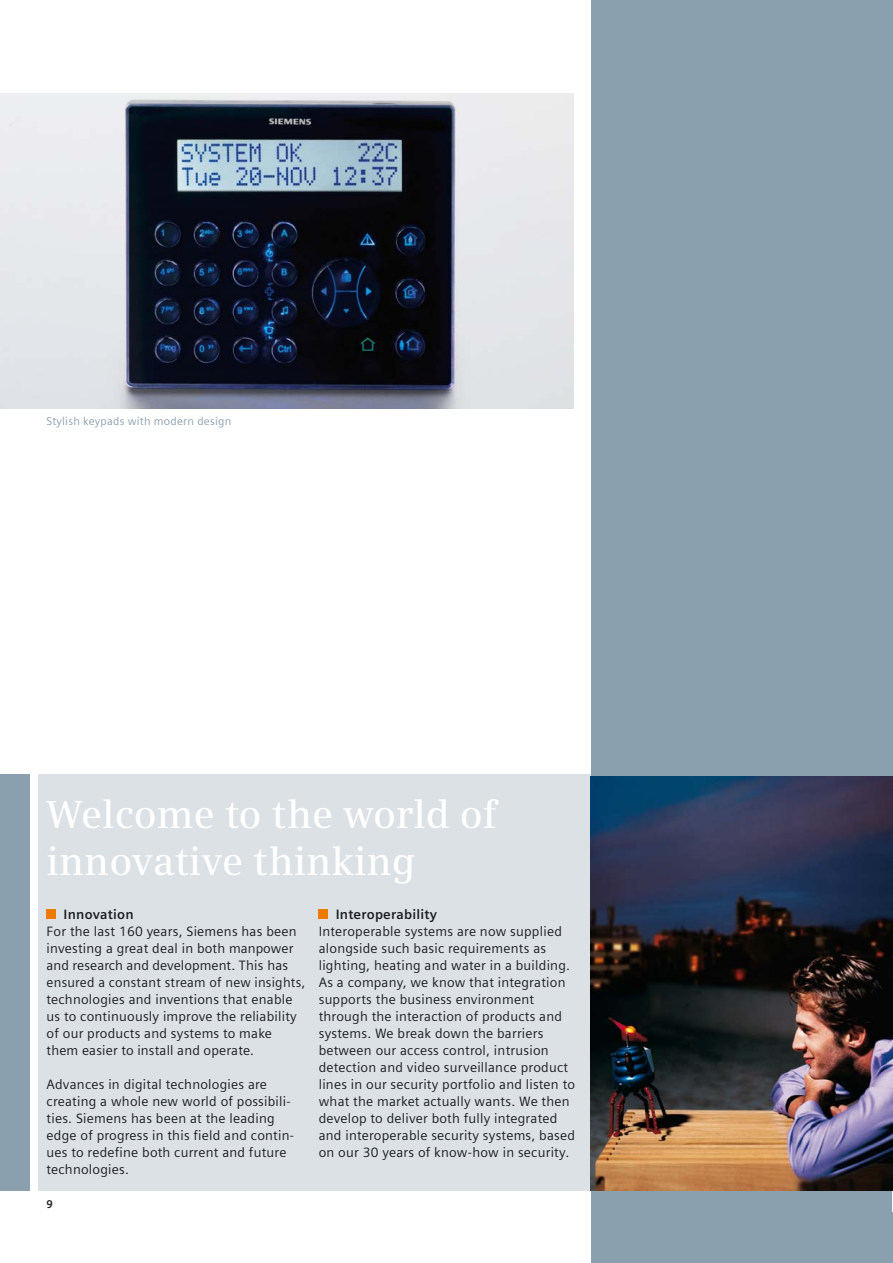
<style>
.page{position:relative;width:893px;height:1263px;background:#fff}
.page>*{position:absolute;margin:0;border:0;box-sizing:border-box;transform-origin:0 0}
.t1{font:600 39px/46.8px "Siemens Serif";color:#fff}
.t2{font:13.5px/17px "Siemens Sans";letter-spacing:.015em;color:#1b1c20}
.t3{font:700 13.5px "Siemens Sans";letter-spacing:.015em;color:#1b1c20}
.t4{font:11.25px "Siemens Sans";letter-spacing:.025em;color:#8aa0af}
.t5{font:700 11.25px "Siemens Sans";color:#1b1c20}
</style>
<div class="page">
<div style="left:38px;top:774px;width:592px;height:417px;background:#dbe1e5"></div>
<div style="left:591px;top:0;width:302px;height:1263px;background:#8aa0af"></div>
<img style="left:591px;top:776px;width:302px;height:415px">
<div style="left:0;top:774px;width:30px;height:417px;background:#8aa0af"></div>
<img style="left:0;top:94px;width:574px;height:314px">
<div style="left:47px;top:909px;width:9px;height:10px;background:#ee7900"></div>
<div style="left:319px;top:909px;width:9px;height:10px;background:#ee7900"></div>
<p class="t4" style="left:47px;top:417px;width:186px">Stylish keypads with modern design</p>
<h1 class="t1" style="left:47px;top:795px;width:452px">Welcome to the world of innovative thinking</h1>
<p class="t3" style="left:64px;top:908px;width:72px">Innovation</p>
<p class="t2" style="left:47px;top:924px;width:260px">For the last 160 years, Siemens has been investing a great deal in both manpower and research and development. This has ensured a constant stream of new insights, technologies and inventions that enable us to continuously improve the reliability of our products and systems to make them easier to install and operate.</p>
<p class="t2" style="left:47px;top:1077px;width:249px">Advances in digital technologies are creating a whole new world of possibili&shy;ties. Siemens has been at the leading edge of progress in this field and contin&shy;ues to redefine both current and future technologies.</p>
<p class="t5" style="left:47px;top:1199px;width:8px">9</p>
<p class="t3" style="left:336px;top:908px;width:103px">Interoperability</p>
<p class="t2" style="left:319px;top:924px;width:258px">Interoperable systems are now supplied alongside such basic requirements as lighting, heating and water in a building.<br>As a company, we know that integration supports the business environment through the interaction of products and systems. We break down the barriers between our access control, intrusion detection and video surveillance product lines in our security portfolio and listen to what the market actually wants. We then develop to deliver both fully integrated and interoperable security systems, based on our 30 years of know-how in security.</p>
</div>
